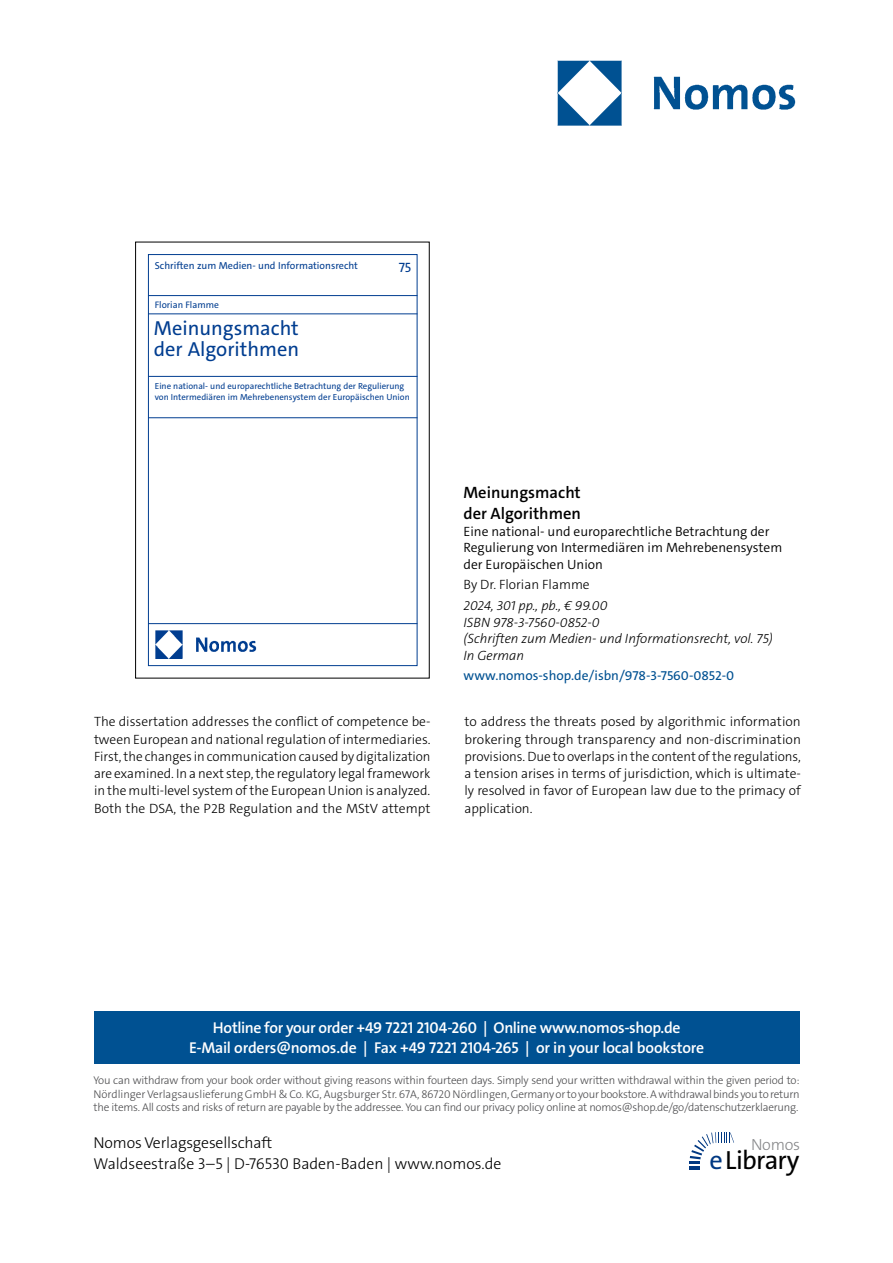
<style>
.page{position:relative;width:893px;height:1263px;background:#fff}
.page>*{position:absolute;margin:0;border:0;box-sizing:border-box;transform-origin:0 0}
.t1{font:26.4px "The Sans Os F";letter-spacing:-.03em;color:#000}
.t2{font:20.4px/21.8px "The Sans C5";color:#003d90}
.t3{font:600 16.5px/21px "The Sans C5";color:#000}
.t4{font:300 16.2px "The Sans Os F";letter-spacing:-.02em;color:#87888a}
.t5{font:600 15.75px/21px "The Sans Os F";letter-spacing:-.02em;color:#fff;text-align:center}
.t6{font:300 15.75px/21px "The Sans Os F";color:#000}
.t7{font:300 13.5px/17.2px "The Sans C5";color:#000;text-align:justify}
.t8{font:300 13.5px/16.5px "The Sans C5";color:#000}
.t9{font:italic 300 13.5px/16.5px "The Sans C5";color:#000}
.t10{font:13.5px "The Sans C5";color:#005192}
.t11{font:13.5px "The Sans C5";color:#003d90}
.t12{font:300 11.25px/13.5px "The Sans Os F";letter-spacing:-.02em;color:#4b4b4d;text-align:justify}
.t13{font:10.2px "The Sans C5";color:#003d90}
.t14{font:9.45px "The Sans C5";color:#003d90}
.t15{font:8.85px/10.6px "The Sans C5";color:#003d90}
.s1{color:#003882}
</style>
<div class="page">
<div style="left:94px;top:1011px;width:705px;height:52px;background:#005192"></div>
<hr style="left:689px;top:1166px;width:11px;height:4px;background:#003882">
<svg style="left:689px;top:1132px;width:45px;height:32px"></svg>
<img style="left:558px;top:61px;width:238px;height:65px">
<div style="left:135px;top:242px;width:295px;height:436px;border:1px solid #000"></div>
<div style="left:148px;top:254px;width:269px;height:412px;border:1px solid #003d90"></div>
<hr style="left:148px;top:295px;width:269px;height:1px;background:#003d90">
<hr style="left:148px;top:376px;width:269px;height:1px;background:#003d90">
<hr style="left:148px;top:417px;width:269px;height:1px;background:#003d90">
<hr style="left:148px;top:623px;width:269px;height:1px;background:#003d90">
<hr style="left:148px;top:313px;width:269px;height:1px;background:#003d90">
<img style="left:155px;top:631px;width:102px;height:27px">
<p class="t13" style="left:155px;top:259px;width:205px">Schriften zum Medien- und Informationsrecht</p>
<p class="t14" style="left:155px;top:299px;width:66px">Florian Flamme</p>
<h2 class="t2" style="left:154px;top:317px;width:147px">Meinungsmacht der Algorithmen</h2>
<p class="t11" style="left:399px;top:259px;width:14px">75</p>
<p class="t15" style="left:155px;top:381px;width:256px">Eine national- und europarechtliche Betrachtung der Regulierung von Intermediären im Mehrebenensystem der Europäischen Union</p>
<p class="t3" style="left:463px;top:482px;width:119px">Meinungsmacht der Algorithmen</p>
<p class="t8" style="left:463px;top:523px;width:320px">Eine national- und europarechtliche Betrachtung der<br>Regulierung von Intermediären im Mehrebenensystem der Europäischen Union</p>
<p class="t7" style="left:463px;top:576px;width:128px">By Dr. Florian Flamme</p>
<p class="t9" style="left:463px;top:597px;width:311px">2024, 301 pp., pb., € 99.00<br>ISBN 978-3-7560-0852-0<br>(Schriften zum Medien- und Informationsrecht, vol. 75)<br>In German</p>
<p class="t10" style="left:463px;top:667px;width:272px">www.nomos-shop.de/isbn/978-3-7560-0852-0</p>
<p class="t7" style="left:94px;top:713px;width:338px">The dissertation addresses the conflict of competence be&shy;tween European and national regulation of intermediaries.<br>First, the changes in communication caused by digitalization are examined. In a next step, the regulatory legal framework in the multi-level system of the European Union is analyzed.<br>Both the DSA, the P2B Regulation and the MStV attempt</p>
<p class="t7" style="left:464px;top:713px;width:338px">to address the threats posed by algorithmic information brokering through transparency and non-discrimination provisions. Due to overlaps in the content of the regulations, a tension arises in terms of jurisdiction, which is ultimate&shy;ly resolved in favor of European law due to the primacy of application.</p>
<p class="t5" style="left:189px;top:1017px;width:517px">Hotline for your order +49 7221 2104-260 | Online www.nomos-shop.de<br>E-Mail orders@nomos.de | Fax +49 7221 2104-265 | or in your local bookstore</p>
<p class="t12" style="left:94px;top:1074px;width:708px">You can withdraw from your book order without giving reasons within fourteen days. Simply send your written withdrawal within the given period to:<br>Nördlinger Verlagsauslieferung GmbH &amp; Co. KG, Augsburger Str. 67A, 86720 Nördlingen, Germany or to your bookstore. A withdrawal binds you to return the items. All costs and risks of return are payable by the addressee. You can find our privacy policy online at nomos@shop.de/go/datenschutzerklaerung.</p>
<p class="t6" style="left:94px;top:1133px;width:409px">Nomos Verlagsgesellschaft<br>Waldseestraße 3–5 | D-76530 Baden-Baden | www.nomos.de</p>
<p class="t4" style="left:751px;top:1134px;width:51px">Nomos</p>
<h1 class="t1" style="left:709px;top:1143px;width:91px"><span class="s1">e</span>Library</h1>
</div>
